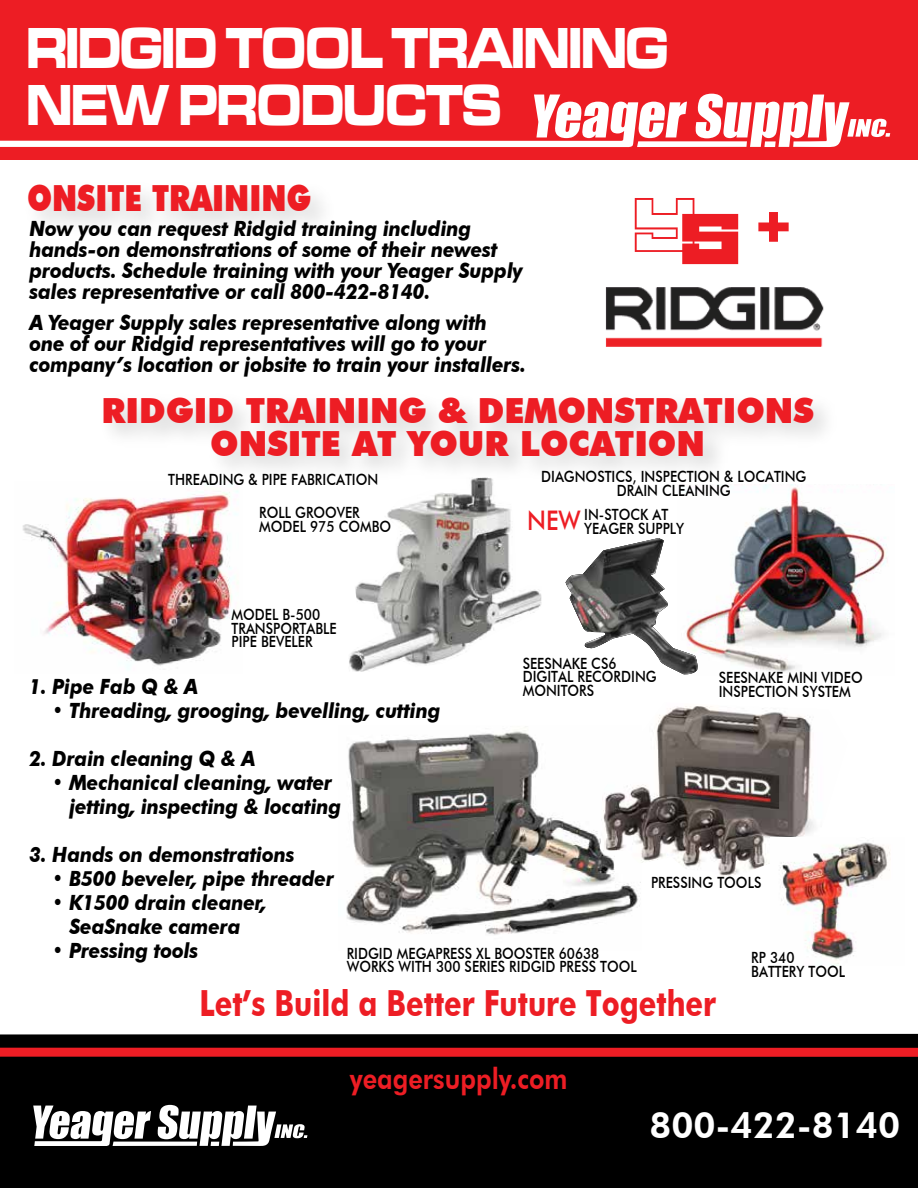
<style>
.page{position:relative;width:918px;height:1188px;background:#fff}
.page>*{position:absolute;margin:0;border:0;box-sizing:border-box;transform-origin:0 0}
.t1{font:700 expanded 60px/56.7px "Microgramma DOT";letter-spacing:-.025em;color:#fff;scale:.75 1}
.t2{font:900 55.8px "Arial";color:#ed1d24}
.t3{font:700 36px "Futura BT";color:#ed1d24;scale:.8 1}
.t4{font:900 36px "Futura BT";color:#ed1d24;scale:.82 1}
.t5{font:800 36px "Futura BT";color:#fff}
.t6{font:900 34.65px/33px "Futura BT";color:#ed1d24;text-align:center}
.t7{font:800 29.1px "Futura BT";color:#ed1d24;scale:.87 1}
.t8{font:italic 700 21px/21px "Futura BT";letter-spacing:-.01em;color:#000;scale:.92 1}
.t9{font:500 15.45px/13.5px "Futura BT";color:#000;scale:.87 1}
.s1{font-size:27px;color:#ed1d24}
</style>
<div class="page">
<img style="left:346px;top:726px;width:295px;height:209px">
<img style="left:600px;top:706px;width:214px;height:171px">
<img style="left:22px;top:498px;width:215px;height:170px">
<img style="left:771px;top:837px;width:119px;height:129px">
<div style="left:0;top:0;width:918px;height:160px;background:#ed1d24"></div>
<svg style="left:0;top:94px;width:890px;height:53px"></svg>
<img style="left:605px;top:287px;width:219px;height:60px">
<img style="left:698px;top:498px;width:190px;height:174px">
<img style="left:349px;top:498px;width:192px;height:174px">
<img style="left:566px;top:538px;width:132px;height:137px">
<img style="left:110px;top:405px;width:716px;height:93px">
<svg style="left:635px;top:198px;width:103px;height:66px"></svg>
<div style="left:0;top:1034px;width:918px;height:154px;background:#000"></div>
<div style="left:0;top:1048px;width:918px;height:9px;background:#ed1d24"></div>
<svg style="left:28px;top:1103px;width:279px;height:50px"></svg>
<h1 class="t1" style="left:26px;top:20px;width:857px">RIDGID TOOL TRAINING<br>NEW PRODUCTS</h1>
<h3 class="t4" style="left:27px;top:176px;width:348px">ONSITE TRAINING</h3>
<p class="t8" style="left:29px;top:218px;width:538px">Now you can request Ridgid training including hands-on demonstrations of some of their newest products. Schedule training with your Yeager Supply sales representative or call 800-422-8140.</p>
<p class="t8" style="left:29px;top:312px;width:541px">A Yeager Supply sales representative along with one of our Ridgid representatives will go to your company’s location or jobsite to train your installers.</p>
<h2 class="t2" style="left:755px;top:186px;width:39px">+</h2>
<h3 class="t6" style="left:101px;top:393px;width:714px">RIDGID TRAINING &amp; DEMONSTRATIONS<br>ONSITE AT YOUR LOCATION</h3>
<p class="t9" style="left:168px;top:473px;width:243px">THREADING &amp; PIPE FABRICATION</p>
<p class="t9" style="left:259px;top:506px;width:153px">ROLL GROOVER<br>MODEL 975 COMBO</p>
<p class="t9" style="left:232px;top:608px;width:122px">MODEL B-500<br>TRANSPORTABLE<br>PIPE BEVELER</p>
<p class="t9" style="left:541px;top:470px;width:306px;text-align:center">DIAGNOSTICS, INSPECTION &amp; LOCATING<br>DRAIN CLEANING</p>
<p class="t9" style="left:584px;top:508px;width:116px;text-indent:-57px"><span class="s1">NEW</span> IN-STOCK AT<br>YEAGER SUPPLY</p>
<p class="t9" style="left:523px;top:657px;width:155px">SEESNAKE CS6<br>DIGITAL RECORDING<br>MONITORS</p>
<p class="t9" style="left:719px;top:671px;width:167px">SEESNAKE MINI VIDEO<br>INSPECTION SYSTEM</p>
<p class="t8" style="left:29px;top:676px;width:185px">1. Pipe Fab Q &amp; A</p>
<p class="t8" style="left:52px;top:700px;width:424px">• Threading, grooging, bevelling, cutting</p>
<p class="t8" style="left:29px;top:748px;width:247px">2. Drain cleaning Q &amp; A</p>
<p class="t8" style="left:69px;top:770px;width:297px;line-height:24px;text-indent:-17px">• Mechanical cleaning, water jetting, inspecting &amp; locating</p>
<p class="t8" style="left:29px;top:844px;width:290px">3. Hands on demonstrations</p>
<p class="t8" style="left:52px;top:868px;width:308px">• B500 beveler, pipe threader</p>
<p class="t8" style="left:52px;top:890px;width:235px;line-height:24px;text-align:center">• K1500 drain cleaner,<br>SeaSnake camera</p>
<p class="t8" style="left:52px;top:940px;width:161px">• Pressing tools</p>
<p class="t9" style="left:651px;top:876px;width:128px">PRESSING TOOLS</p>
<p class="t9" style="left:347px;top:946px;width:335px">RIDGID MEGAPRESS XL BOOSTER 60638<br>WORKS WITH 300 SERIES RIDGID PRESS TOOL</p>
<p class="t9" style="left:751px;top:951px;width:109px">RP 340<br>BATTERY TOOL</p>
<h3 class="t3" style="left:199px;top:981px;width:647px">Let’s Build a Better Future Together</h3>
<h3 class="t7" style="left:350px;top:1061px;width:252px">yeagersupply.com</h3>
<h3 class="t5" style="left:649px;top:1103px;width:252px">800-422-8140</h3>
</div>
